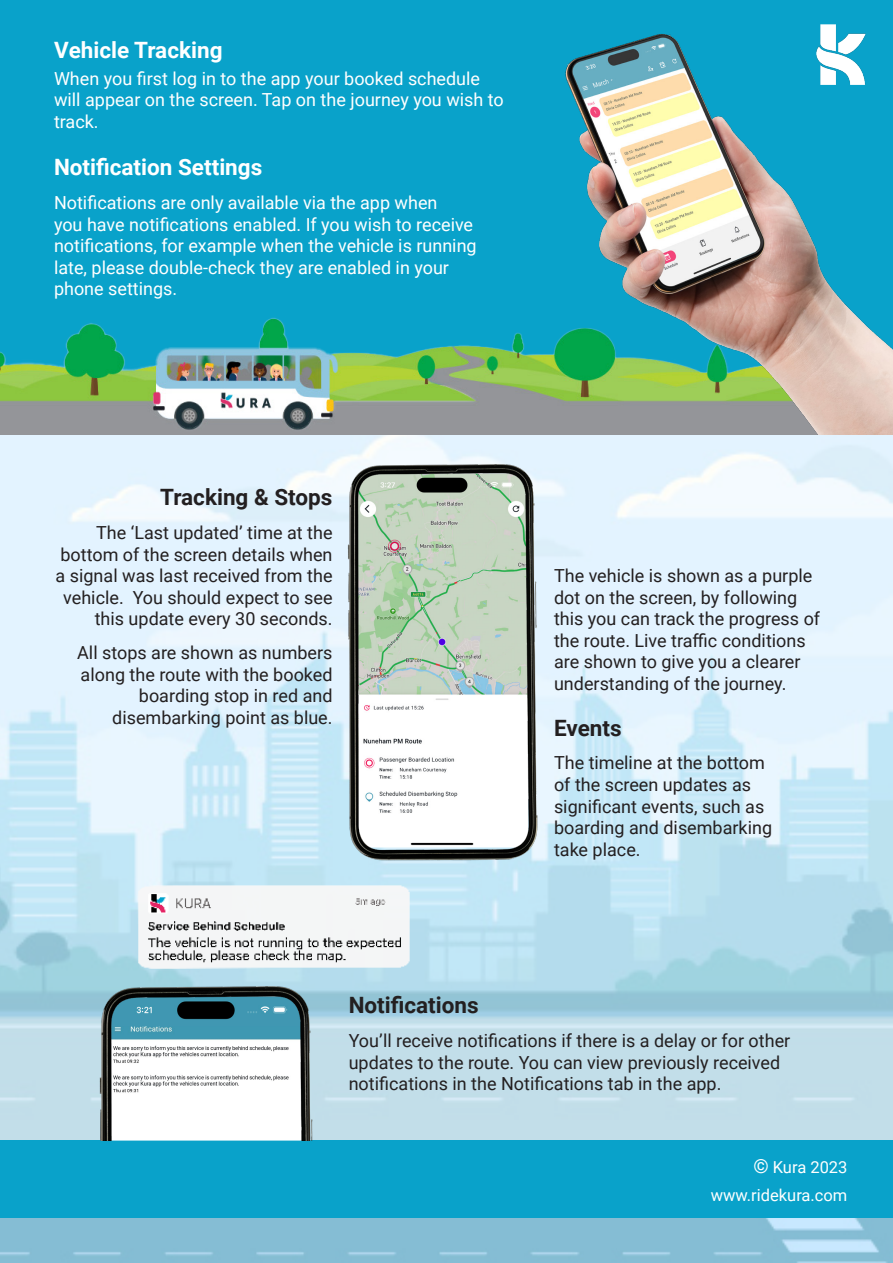
<style>
.page{position:relative;width:893px;height:1263px;background:#fff}
.page>*{position:absolute;margin:0;border:0;box-sizing:border-box;transform-origin:0 0}
.t1{font:700 22.5px "Roboto";color:#fff}
.t2{font:700 22.5px "Roboto";color:#231f20}
.t3{font:18px/21.6px "Roboto";color:#231f20;text-align:right}
.t4{font:18px/21.6px "Roboto";color:#fff}
.t5{font:16.5px "Roboto";color:#fff}
.s1{font-size:19.5px}
</style>
<div class="page">
<div style="left:0;top:0;width:893px;height:385px;background:#09a2ca"></div>
<img style="left:0;top:434px;width:893px;height:829px">
<div style="left:0;top:1140px;width:893px;height:77px;background:#09a2ca"></div>
<img style="left:0;top:318px;width:523px;height:116px">
<img style="left:523px;top:24px;width:370px;height:410px">
<img style="left:342px;top:465px;width:199px;height:401px">
<img style="left:93px;top:986px;width:225px;height:154px">
<img style="left:137px;top:882px;width:274px;height:88px">
<p class="t1" style="left:54px;top:34px;width:170px">Vehicle Tracking</p>
<p class="t4" style="left:54px;top:67px;width:451px">When you first log in to the app your booked schedule will appear on the screen. Tap on the journey you wish to track.</p>
<p class="t1" style="left:54px;top:152px;width:210px">Notification Settings</p>
<p class="t4" style="left:54px;top:191px;width:385px">Notifications are only available via the app when</p>
<p class="t4" style="left:54px;top:213px;width:421px">you have notifications enabled. If you wish to receive</p>
<p class="t4" style="left:54px;top:234px;width:424px">notifications, for example when the vehicle is running</p>
<p class="t4" style="left:54px;top:256px;width:396px">late, please double-check they are enabled in your</p>
<p class="t4" style="left:54px;top:277px;width:125px">phone settings.</p>
<p class="t2" style="left:160px;top:482px;width:174px">Tracking &amp; Stops</p>
<p class="t3" style="left:56px;top:521px;width:279px">The ‘Last updated’ time at the bottom of the screen details when a signal was last received from the vehicle. You should expect to see this update every 30 seconds.</p>
<p class="t3" style="left:77px;top:641px;width:257px">All stops are shown as numbers along the route with the booked boarding stop in red and disembarking point as blue.</p>
<p class="t3" style="left:554px;top:564px;width:268px;text-align:left">The vehicle is shown as a purple dot on the screen, by following this you can track the progress of the route. Live traffic conditions are shown to give you a clearer understanding of the journey.</p>
<p class="t2" style="left:554px;top:712px;width:69px">Events</p>
<p class="t3" style="left:554px;top:751px;width:212px">The timeline at the bottom</p>
<p class="t3" style="left:554px;top:773px;width:199px">of the screen updates as</p>
<p class="t3" style="left:554px;top:795px;width:212px">significant events, such as</p>
<p class="t3" style="left:554px;top:816px;width:220px">boarding and disembarking</p>
<p class="t3" style="left:554px;top:838px;width:88px">take place.</p>
<p class="t2" style="left:349px;top:989px;width:132px">Notifications</p>
<p class="t3" style="left:349px;top:1029px;width:443px">You’ll receive notifications if there is a delay or for other</p>
<p class="t3" style="left:349px;top:1051px;width:433px;text-align:left">updates to the route. You can view previously received notifications in the Notifications tab in the app.</p>
<p class="t5" style="left:753px;top:1155px;width:96px"><span class="s1">©</span> Kura 2023</p>
<p class="t5" style="left:711px;top:1184px;width:138px">www.ridekura.com</p>
</div>
